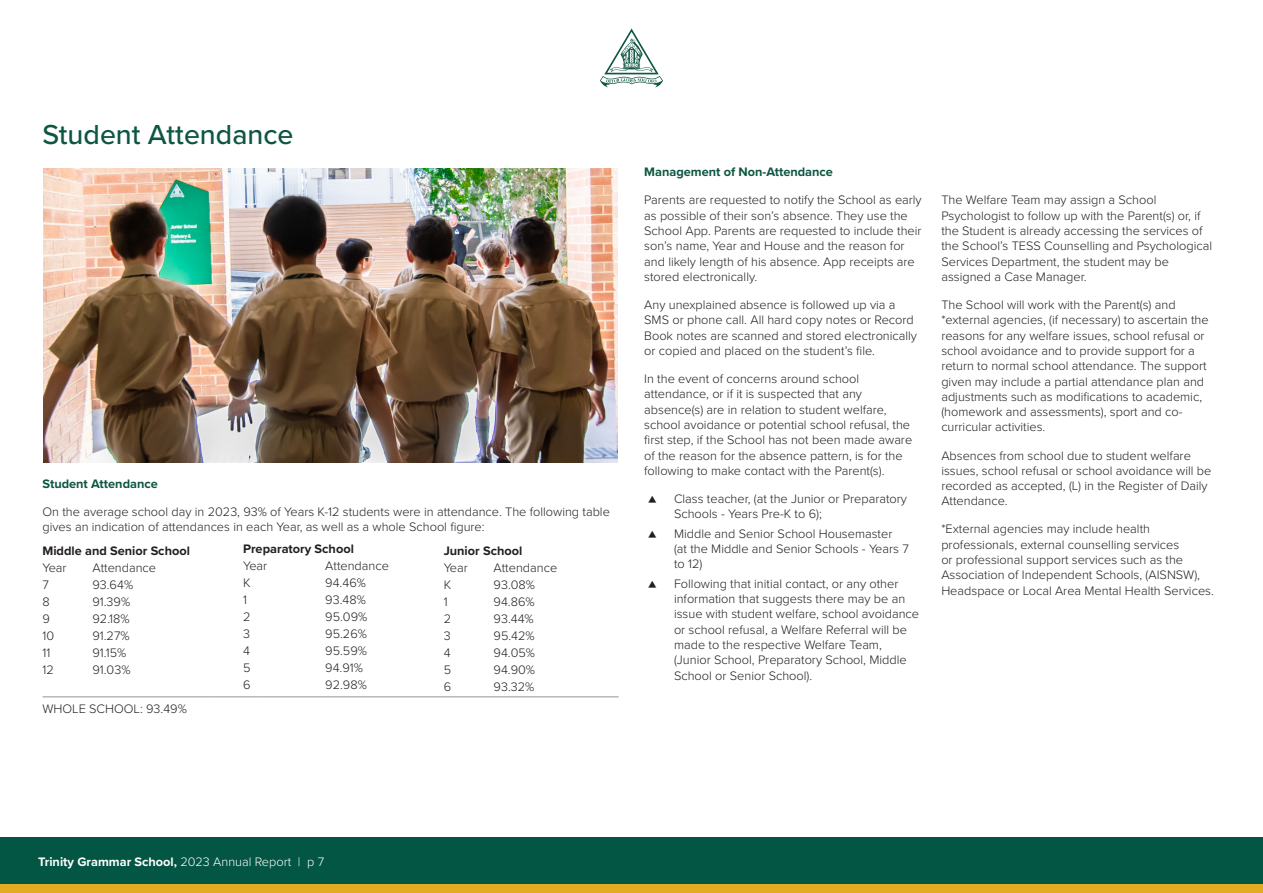
<style>
.page{position:relative;width:1263px;height:893px;background:#fff}
.page>*{position:absolute;margin:0;border:0;box-sizing:border-box;transform-origin:0 0}
.header_3{font:500 28.5px "Proxima Nova";color:#0d5642}
.Content{font:300 12.75px/15.3px "Proxima Nova";color:#231f20}
.Bold_black{font:700 12.75px "Proxima Nova";color:#231f20}
.Bold_Green-_updated{font:700 12.75px "Proxima Nova";color:#0d5642}
.t1{font:700 12.75px "Proxima Nova";color:#fff}
.s1{font-weight:300}
</style>
<div class="page">
<div style="left:0;top:837px;width:1263px;height:52px;background:#025643"></div>
<div style="left:0;top:884px;width:1263px;height:9px;background:#e3aa23"></div>
<svg style="left:600px;top:29px;width:63px;height:59px"></svg>
<hr style="left:43px;top:697px;width:167px;height:1px;background:#939598">
<hr style="left:210px;top:697px;width:50px;height:1px;background:#939598">
<hr style="left:260px;top:697px;width:359px;height:1px;background:#939598">
<img style="left:43px;top:169px;width:575px;height:294px">
<p class="header_3" style="left:43px;top:113px;width:253px">Student Attendance</p>
<p class="Bold_Green-_updated" style="left:43px;top:474px;width:117px">Student Attendance</p>
<p class="Content" style="left:43px;top:503px;width:569px">On the average school day in 2023, 93% of Years K-12 students were in attendance. The following table gives an indication of attendances in each Year, as well as a whole School figure:</p>
<p class="Bold_black" style="left:43px;top:541px;width:149px">Middle and Senior School</p>
<p class="Content" style="left:43px;top:559px;width:26px">Year</p>
<p class="Content" style="left:92px;top:559px;width:65px">Attendance</p>
<p class="Content" style="left:43px;top:576px;width:8px">7</p>
<p class="Content" style="left:92px;top:576px;width:42px">93.64%</p>
<p class="Content" style="left:43px;top:593px;width:9px">8</p>
<p class="Content" style="left:92px;top:593px;width:39px">91.39%</p>
<p class="Content" style="left:43px;top:610px;width:9px">9</p>
<p class="Content" style="left:92px;top:610px;width:39px">92.18%</p>
<p class="Content" style="left:43px;top:627px;width:13px">10</p>
<p class="Content" style="left:92px;top:627px;width:39px">91.27%</p>
<p class="Content" style="left:43px;top:644px;width:9px">11</p>
<p class="Content" style="left:92px;top:644px;width:35px">91.15%</p>
<p class="Content" style="left:43px;top:661px;width:13px">12</p>
<p class="Content" style="left:92px;top:661px;width:40px">91.03%</p>
<p class="Content" style="left:43px;top:701px;width:146px">WHOLE SCHOOL: 93.49%</p>
<p class="Bold_black" style="left:243px;top:540px;width:112px">Preparatory School</p>
<p class="Content" style="left:243px;top:558px;width:26px">Year</p>
<p class="Content" style="left:325px;top:558px;width:65px">Attendance</p>
<p class="Content" style="left:243px;top:575px;width:9px">K</p>
<p class="Content" style="left:325px;top:575px;width:42px">94.46%</p>
<p class="Content" style="left:243px;top:592px;width:5px">1</p>
<p class="Content" style="left:325px;top:592px;width:42px">93.48%</p>
<p class="Content" style="left:243px;top:609px;width:9px">2</p>
<p class="Content" style="left:325px;top:609px;width:44px">95.09%</p>
<p class="Content" style="left:243px;top:626px;width:8px">3</p>
<p class="Content" style="left:325px;top:626px;width:43px">95.26%</p>
<p class="Content" style="left:243px;top:643px;width:8px">4</p>
<p class="Content" style="left:325px;top:643px;width:43px">95.59%</p>
<p class="Content" style="left:243px;top:660px;width:9px">5</p>
<p class="Content" style="left:325px;top:660px;width:39px">94.91%</p>
<p class="Content" style="left:243px;top:677px;width:9px">6</p>
<p class="Content" style="left:325px;top:677px;width:43px">92.98%</p>
<p class="Bold_black" style="left:444px;top:541px;width:80px">Junior School</p>
<p class="Content" style="left:444px;top:559px;width:26px">Year</p>
<p class="Content" style="left:494px;top:559px;width:65px">Attendance</p>
<p class="Content" style="left:444px;top:576px;width:9px">K</p>
<p class="Content" style="left:494px;top:576px;width:43px">93.08%</p>
<p class="Content" style="left:444px;top:593px;width:5px">1</p>
<p class="Content" style="left:494px;top:593px;width:43px">94.86%</p>
<p class="Content" style="left:444px;top:610px;width:9px">2</p>
<p class="Content" style="left:494px;top:610px;width:42px">93.44%</p>
<p class="Content" style="left:444px;top:627px;width:8px">3</p>
<p class="Content" style="left:494px;top:627px;width:43px">95.42%</p>
<p class="Content" style="left:444px;top:644px;width:8px">4</p>
<p class="Content" style="left:494px;top:644px;width:43px">94.05%</p>
<p class="Content" style="left:444px;top:661px;width:9px">5</p>
<p class="Content" style="left:494px;top:661px;width:43px">94.90%</p>
<p class="Content" style="left:444px;top:678px;width:9px">6</p>
<p class="Content" style="left:494px;top:678px;width:42px">93.32%</p>
<p class="Bold_Green-_updated" style="left:644px;top:163px;width:190px">Management of Non-Attendance</p>
<p class="Content" style="left:644px;top:192px;width:279px">Parents are requested to notify the School as early as possible of their son’s absence. They use the School App. Parents are requested to include their son’s name, Year and House and the reason for and likely length of his absence. App receipts are stored electronically.</p>
<p class="Content" style="left:644px;top:296px;width:274px">Any unexplained absence is followed up via a SMS or phone call. All hard copy notes or Record Book notes are scanned and stored electronically or copied and placed on the student’s file.</p>
<p class="Content" style="left:644px;top:370px;width:269px">In the event of concerns around school attendance, or if it is suspected that any absence(s) are in relation to student welfare, school avoidance or potential school refusal, the first step, if the School has not been made aware of the reason for the absence pattern, is for the following to make contact with the Parent(s).</p>
<p class="Content" style="left:674px;top:490px;width:234px;text-indent:-26px">▲ Class teacher, (at the Junior or Preparatory<br>Schools - Years Pre-K to 6);</p>
<p class="Content" style="left:674px;top:525px;width:236px;text-indent:-26px">▲ Middle and Senior School Housemaster<br>(at the Middle and Senior Schools - Years 7 to 12)</p>
<p class="Content" style="left:674px;top:575px;width:247px;text-indent:-26px">▲ Following that initial contact, or any other information that suggests there may be an issue with student welfare, school avoidance or school refusal, a Welfare Referral will be made to the respective Welfare Team, (Junior School, Preparatory School, Middle School or Senior School).</p>
<p class="Content" style="left:941px;top:192px;width:272px">The Welfare Team may assign a School Psychologist to follow up with the Parent(s) or, if the Student is already accessing the services of the School’s TESS Counselling and Psychological Services Department, the student may be assigned a Case Manager.</p>
<p class="Content" style="left:941px;top:296px;width:269px">The School will work with the Parent(s) and *external agencies, (if necessary) to ascertain the reasons for any welfare issues, school refusal or school avoidance and to provide support for a return to normal school attendance. The support given may include a partial attendance plan and adjustments such as modifications to academic, (homework and assessments), sport and co&shy;curricular activities.</p>
<p class="Content" style="left:941px;top:447px;width:272px">Absences from school due to student welfare issues, school refusal or school avoidance will be recorded as accepted, (L) in the Register of Daily Attendance.</p>
<p class="Content" style="left:941px;top:521px;width:274px">*External agencies may include health professionals, external counselling services<br>or professional support services such as the Association of Independent Schools, (AISNSW), Headspace or Local Area Mental Health Services.</p>
<p class="t1" style="left:38px;top:852px;width:287px">Trinity Grammar School, <span class="s1">2023 Annual Report | p 7</span></p>
</div>
